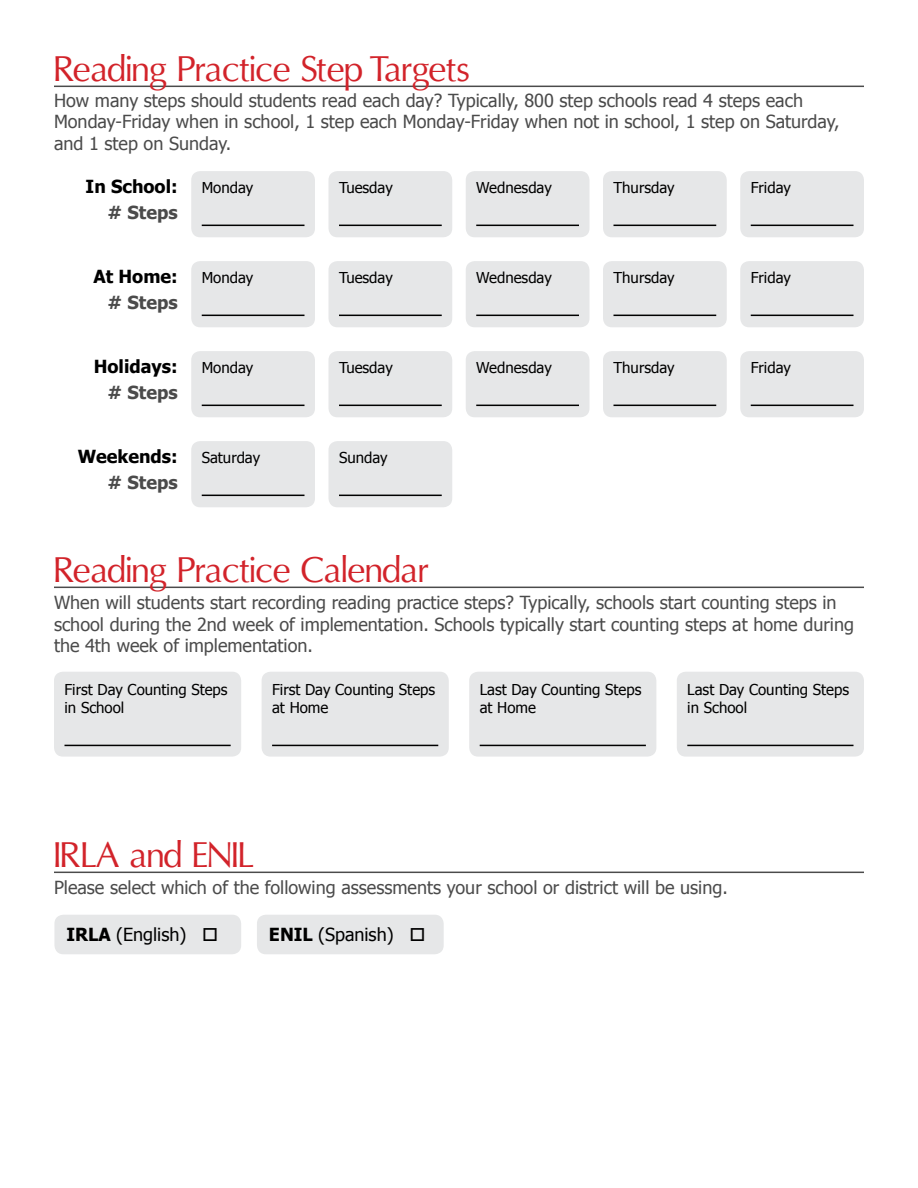
<style>
.page{position:relative;width:918px;height:1188px;background:#fff}
.page>*{position:absolute;margin:0;border:0;box-sizing:border-box;transform-origin:0 0}
.t1{font:36px "Oregon LDO";color:#d2232a}
.t2{font:18px/21.6px "Tahoma";color:#4b4b4b}
.t3{font:700 18px "Tahoma";color:#000}
.t4{font:18px "Tahoma";color:#000}
.t5{font:700 18px "Tahoma";color:#4b4b4b}
.t6{font:15px/18px "Tahoma";color:#000}
.s1{font-weight:700}
</style>
<div class="page">
<div style="left:54px;top:672px;width:187px;height:85px;background:#e6e7e8;border-radius:9px"></div>
<hr style="left:64px;top:745px;width:167px;height:1px;background:#000">
<div style="left:262px;top:672px;width:187px;height:85px;background:#e6e7e8;border-radius:9px"></div>
<hr style="left:272px;top:745px;width:166px;height:1px;background:#000">
<div style="left:469px;top:672px;width:187px;height:85px;background:#e6e7e8;border-radius:9px"></div>
<hr style="left:480px;top:745px;width:166px;height:1px;background:#000">
<div style="left:677px;top:672px;width:187px;height:85px;background:#e6e7e8;border-radius:9px"></div>
<hr style="left:687px;top:745px;width:167px;height:1px;background:#000">
<hr style="left:54px;top:86px;width:810px;height:1px;background:#4b4b4b">
<hr style="left:54px;top:587px;width:810px;height:1px;background:#4b4b4b">
<hr style="left:54px;top:872px;width:810px;height:1px;background:#4b4b4b">
<div style="left:191px;top:171px;width:124px;height:66px;background:#e6e7e8;border-radius:9px"></div>
<hr style="left:202px;top:225px;width:102px;height:1px;background:#000">
<div style="left:191px;top:261px;width:124px;height:66px;background:#e6e7e8;border-radius:9px"></div>
<hr style="left:202px;top:315px;width:102px;height:1px;background:#000">
<div style="left:191px;top:351px;width:124px;height:66px;background:#e6e7e8;border-radius:9px"></div>
<hr style="left:202px;top:405px;width:102px;height:1px;background:#000">
<div style="left:191px;top:441px;width:124px;height:66px;background:#e6e7e8;border-radius:9px"></div>
<hr style="left:202px;top:495px;width:102px;height:1px;background:#000">
<div style="left:328px;top:171px;width:124px;height:66px;background:#e6e7e8;border-radius:9px"></div>
<hr style="left:339px;top:225px;width:103px;height:1px;background:#000">
<div style="left:328px;top:261px;width:124px;height:66px;background:#e6e7e8;border-radius:9px"></div>
<hr style="left:339px;top:315px;width:103px;height:1px;background:#000">
<div style="left:328px;top:351px;width:124px;height:66px;background:#e6e7e8;border-radius:9px"></div>
<hr style="left:339px;top:405px;width:103px;height:1px;background:#000">
<div style="left:328px;top:441px;width:124px;height:66px;background:#e6e7e8;border-radius:9px"></div>
<hr style="left:339px;top:495px;width:103px;height:1px;background:#000">
<div style="left:466px;top:171px;width:124px;height:66px;background:#e6e7e8;border-radius:9px"></div>
<hr style="left:476px;top:225px;width:103px;height:1px;background:#000">
<div style="left:466px;top:261px;width:124px;height:66px;background:#e6e7e8;border-radius:9px"></div>
<hr style="left:476px;top:315px;width:103px;height:1px;background:#000">
<div style="left:466px;top:351px;width:124px;height:66px;background:#e6e7e8;border-radius:9px"></div>
<hr style="left:476px;top:405px;width:103px;height:1px;background:#000">
<div style="left:603px;top:171px;width:124px;height:66px;background:#e6e7e8;border-radius:9px"></div>
<hr style="left:614px;top:225px;width:102px;height:1px;background:#000">
<div style="left:603px;top:261px;width:124px;height:66px;background:#e6e7e8;border-radius:9px"></div>
<hr style="left:614px;top:315px;width:102px;height:1px;background:#000">
<div style="left:603px;top:351px;width:124px;height:66px;background:#e6e7e8;border-radius:9px"></div>
<hr style="left:614px;top:405px;width:102px;height:1px;background:#000">
<div style="left:740px;top:171px;width:124px;height:66px;background:#e6e7e8;border-radius:9px"></div>
<hr style="left:751px;top:225px;width:103px;height:1px;background:#000">
<div style="left:740px;top:261px;width:124px;height:66px;background:#e6e7e8;border-radius:9px"></div>
<hr style="left:751px;top:315px;width:103px;height:1px;background:#000">
<div style="left:740px;top:351px;width:124px;height:66px;background:#e6e7e8;border-radius:9px"></div>
<hr style="left:751px;top:405px;width:103px;height:1px;background:#000">
<div style="left:54px;top:915px;width:187px;height:39px;background:#e6e7e8;border-radius:9px"></div>
<div style="left:257px;top:915px;width:187px;height:39px;background:#e6e7e8;border-radius:9px"></div>
<h1 class="t1" style="left:54px;top:54px;width:417px">Reading Practice Step Targets</h1>
<p class="t2" style="left:54px;top:89px;width:787px">How many steps should students read each day? Typically, 800 step schools read 4 steps each<br>Monday-Friday when in school, 1 step each Monday-Friday when not in school, 1 step on Saturday, and 1 step on Sunday.</p>
<p class="t3" style="left:86px;top:175px;width:94px">In School:</p>
<p class="t5" style="left:108px;top:201px;width:72px"># Steps</p>
<p class="t3" style="left:93px;top:265px;width:86px">At Home:</p>
<p class="t5" style="left:108px;top:291px;width:72px"># Steps</p>
<p class="t3" style="left:94px;top:355px;width:86px">Holidays:</p>
<p class="t5" style="left:108px;top:381px;width:72px"># Steps</p>
<p class="t3" style="left:78px;top:445px;width:102px">Weekends:</p>
<p class="t5" style="left:108px;top:471px;width:72px"># Steps</p>
<p class="t6" style="left:202px;top:178px;width:53px">Monday</p>
<p class="t6" style="left:202px;top:268px;width:53px">Monday</p>
<p class="t6" style="left:202px;top:358px;width:53px">Monday</p>
<p class="t6" style="left:202px;top:448px;width:60px">Saturday</p>
<p class="t6" style="left:339px;top:178px;width:55px">Tuesday</p>
<p class="t6" style="left:339px;top:268px;width:55px">Tuesday</p>
<p class="t6" style="left:339px;top:358px;width:55px">Tuesday</p>
<p class="t6" style="left:339px;top:448px;width:50px">Sunday</p>
<h1 class="t1" style="left:54px;top:555px;width:376px">Reading Practice Calendar</h1>
<p class="t6" style="left:476px;top:178px;width:77px">Wednesday</p>
<p class="t6" style="left:476px;top:268px;width:77px">Wednesday</p>
<p class="t6" style="left:476px;top:358px;width:77px">Wednesday</p>
<p class="t6" style="left:614px;top:178px;width:63px">Thursday</p>
<p class="t6" style="left:614px;top:268px;width:63px">Thursday</p>
<p class="t6" style="left:614px;top:358px;width:63px">Thursday</p>
<p class="t6" style="left:751px;top:178px;width:42px">Friday</p>
<p class="t6" style="left:751px;top:268px;width:42px">Friday</p>
<p class="t6" style="left:751px;top:358px;width:42px">Friday</p>
<p class="t2" style="left:54px;top:591px;width:802px">When will students start recording reading practice steps? Typically, schools start counting steps in school during the 2nd week of implementation. Schools typically start counting steps at home during the 4th week of implementation.</p>
<p class="t6" style="left:64px;top:680px;width:165px">First Day Counting Steps in School</p>
<p class="t6" style="left:272px;top:680px;width:165px">First Day Counting Steps at Home</p>
<p class="t6" style="left:480px;top:680px;width:163px">Last Day Counting Steps at Home</p>
<p class="t6" style="left:687px;top:680px;width:163px">Last Day Counting Steps in School</p>
<h1 class="t1" style="left:54px;top:840px;width:201px">IRLA and ENIL</h1>
<p class="t2" style="left:54px;top:876px;width:675px">Please select which of the following assessments your school or district will be using.</p>
<p class="t4" style="left:66px;top:923px;width:153px"><span class="s1">IRLA</span> (English) □</p>
<p class="t4" style="left:269px;top:923px;width:158px"><span class="s1">ENIL</span> (Spanish) □</p>
</div>
